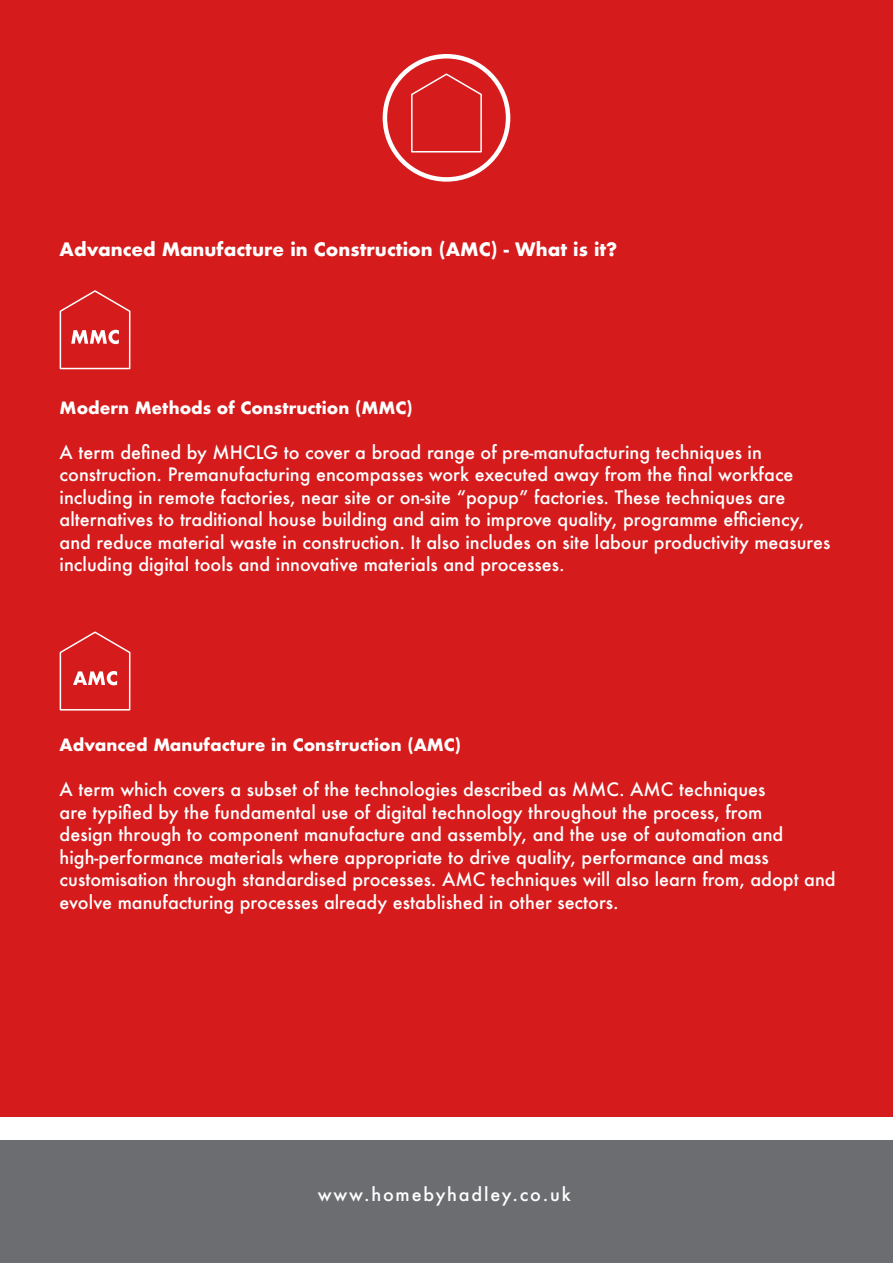
<style>
.page{position:relative;width:893px;height:1263px;background:#fff}
.page>*{position:absolute;margin:0;border:0;box-sizing:border-box;transform-origin:0 0}
.t1{font:500 18px/22.5px "Futura";color:#fff}
.t2{font:700 18px "Futura";color:#fff}
.t3{font:500 18px "Futura";letter-spacing:.1em;color:#fff}
.t4{font:700 16.5px "Futura";color:#fff}
</style>
<div class="page">
<div style="left:0;top:1141px;width:893px;height:122px;background:#6c6d70"></div>
<div style="left:0;top:0;width:893px;height:1116px;background:#d51b1c"></div>
<div style="left:383px;top:54px;width:127px;height:128px;border:4px solid #fff;border-radius:50%"></div>
<svg style="left:411px;top:73px;width:71px;height:80px"></svg>
<svg style="left:59px;top:290px;width:72px;height:80px"></svg>
<svg style="left:59px;top:631px;width:72px;height:80px"></svg>
<p class="t2" style="left:60px;top:236px;width:559px">Advanced Manufacture in Construction (AMC) - What is it?</p>
<p class="t4" style="left:60px;top:396px;width:355px">Modern Methods of Construction (MMC)</p>
<p class="t1" style="left:60px;top:441px;width:772px">A term defined by MHCLG to cover a broad range of pre-manufacturing techniques in construction. Premanufacturing encompasses work executed away from the final workface including in remote factories, near site or on-site “popup” factories. These techniques are alternatives to traditional house building and aim to improve quality, programme efficiency, and reduce material waste in construction. It also includes on site labour productivity measures including digital tools and innovative materials and processes.</p>
<p class="t4" style="left:60px;top:733px;width:403px">Advanced Manufacture in Construction (AMC)</p>
<p class="t1" style="left:60px;top:778px;width:778px">A term which covers a subset of the technologies described as MMC. AMC techniques<br>are typified by the fundamental use of digital technology throughout the process, from<br>design through to component manufacture and assembly, and the use of automation and high-performance materials where appropriate to drive quality, performance and mass customisation through standardised processes. AMC techniques will also learn from, adopt and evolve manufacturing processes already established in other sectors.</p>
<p class="t3" style="left:318px;top:1182px;width:254px">www.homebyhadley.co.uk</p>
</div>
